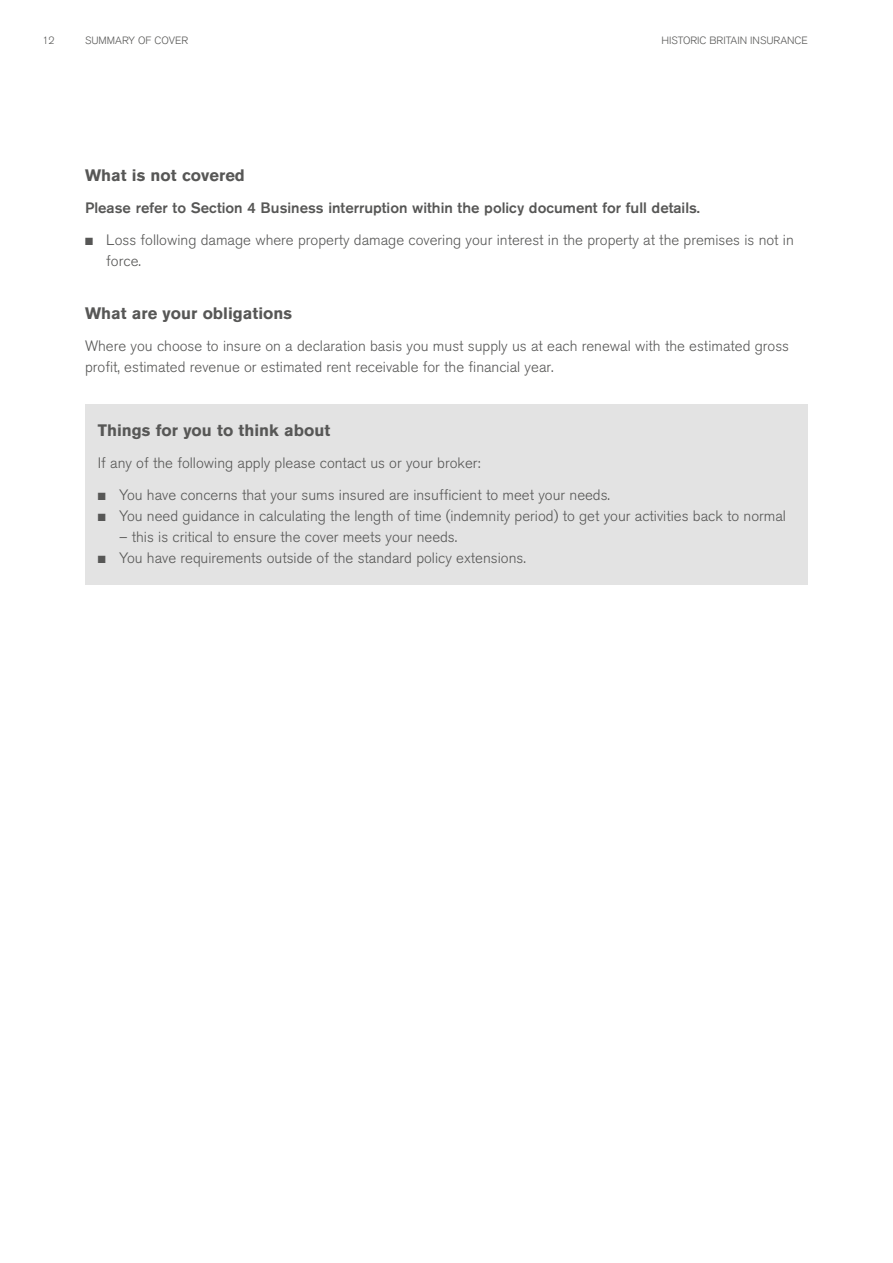
<style>
.page{position:relative;width:893px;height:1263px;background:#fff}
.page>*{position:absolute;margin:0;border:0;box-sizing:border-box;transform-origin:0 0}
.t1{font:700 16.5px "Akzidenz Grotesk BQ";color:#575756}
.t2{font:300 15px/21.3px "Akzidenz Grotesk BQ";color:#575756}
.t3{font:500 15px "Akzidenz Grotesk BQ";color:#575756}
.t4{font:300 10.5px "Akzidenz Grotesk BQ";color:#575756}
</style>
<div class="page">
<div style="left:85px;top:404px;width:723px;height:181px;background:#e3e3e3"></div>
<p class="t4" style="left:43px;top:34px;width:14px">12</p>
<p class="t4" style="left:85px;top:34px;width:105px">SUMMARY OF COVER</p>
<p class="t4" style="left:661px;top:34px;width:148px">HISTORIC BRITAIN INSURANCE</p>
<p class="t1" style="left:85px;top:165px;width:161px">What is not covered</p>
<p class="t3" style="left:85px;top:198px;width:616px">Please refer to Section 4 Business interruption within the policy document for full details.</p>
<p class="t2" style="left:106px;top:229px;width:689px;text-indent:-21px">■ Loss following damage where property damage covering your interest in the property at the premises is not in force.</p>
<p class="t1" style="left:85px;top:304px;width:209px">What are your obligations</p>
<p class="t2" style="left:85px;top:335px;width:706px">Where you choose to insure on a declaration basis you must supply us at each renewal with the estimated gross profit, estimated revenue or estimated rent receivable for the financial year.</p>
<p class="t1" style="left:98px;top:421px;width:234px">Things for you to think about</p>
<p class="t2" style="left:98px;top:452px;width:384px">If any of the following apply please contact us or your broker:</p>
<p class="t2" style="left:98px;top:484px;width:514px">■ You have concerns that your sums insured are insufficient to meet your needs.</p>
<p class="t2" style="left:98px;top:505px;width:690px">■ You need guidance in calculating the length of time (indemnity period) to get your activities back to normal</p>
<p class="t2" style="left:119px;top:527px;width:340px">– this is critical to ensure the cover meets your needs.</p>
<p class="t2" style="left:98px;top:548px;width:430px">■ You have requirements outside of the standard policy extensions.</p>
</div>
